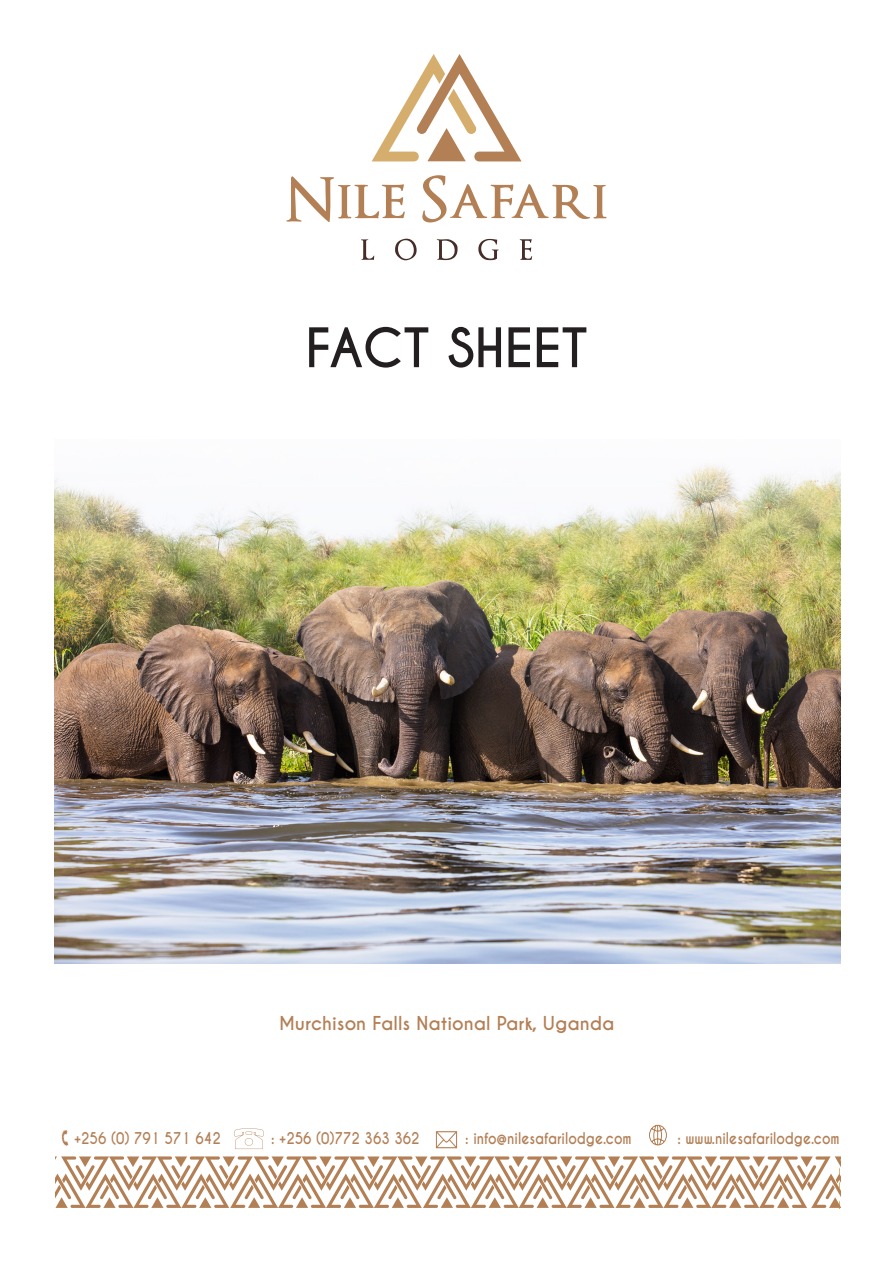
<style>
.page{position:relative;width:893px;height:1263px;background:#fff}
.page>*{position:absolute;margin:0;border:0;box-sizing:border-box;transform-origin:0 0}
.t1{font:700 51px "Caviar Dreams";color:#231f20}
.t2{font:700 18px "Caviar Dreams";color:#b37f55}
.t3{font:700 15.3px "Caviar Dreams";color:#b37f55;scale:.87 1}
</style>
<div class="page">
<img style="left:54px;top:465px;width:786px;height:499px">
<svg style="left:286px;top:176px;width:119px;height:46px"></svg>
<svg style="left:422px;top:175px;width:185px;height:47px"></svg>
<svg style="left:361px;top:239px;width:13px;height:21px"></svg>
<svg style="left:395px;top:239px;width:22px;height:21px"></svg>
<svg style="left:437px;top:239px;width:21px;height:21px"></svg>
<svg style="left:478px;top:239px;width:21px;height:21px"></svg>
<svg style="left:520px;top:239px;width:12px;height:21px"></svg>
<svg style="left:372px;top:54px;width:150px;height:107px"></svg>
<svg style="left:649px;top:1124px;width:18px;height:22px"></svg>
<svg style="left:234px;top:1128px;width:30px;height:21px"></svg>
<svg style="left:436px;top:1131px;width:21px;height:17px"></svg>
<img style="left:61px;top:1130px;width:8px;height:16px">
<svg style="left:55px;top:1156px;width:785px;height:53px"></svg>
<p class="t1" style="left:305px;top:317px;width:284px">FACT SHEET</p>
<p class="t2" style="left:279px;top:1013px;width:337px">Murchison Falls National Park, Uganda</p>
<p class="t3" style="left:74px;top:1129px;width:170px">+256 (0) 791 571 642</p>
<p class="t3" style="left:271px;top:1129px;width:172px">: +256 (0)772 363 362</p>
<p class="t3" style="left:465px;top:1129px;width:193px">: info@nilesafarilodge.com</p>
<p class="t3" style="left:677px;top:1129px;width:188px">: www.nilesafarilodge.com</p>
</div>
